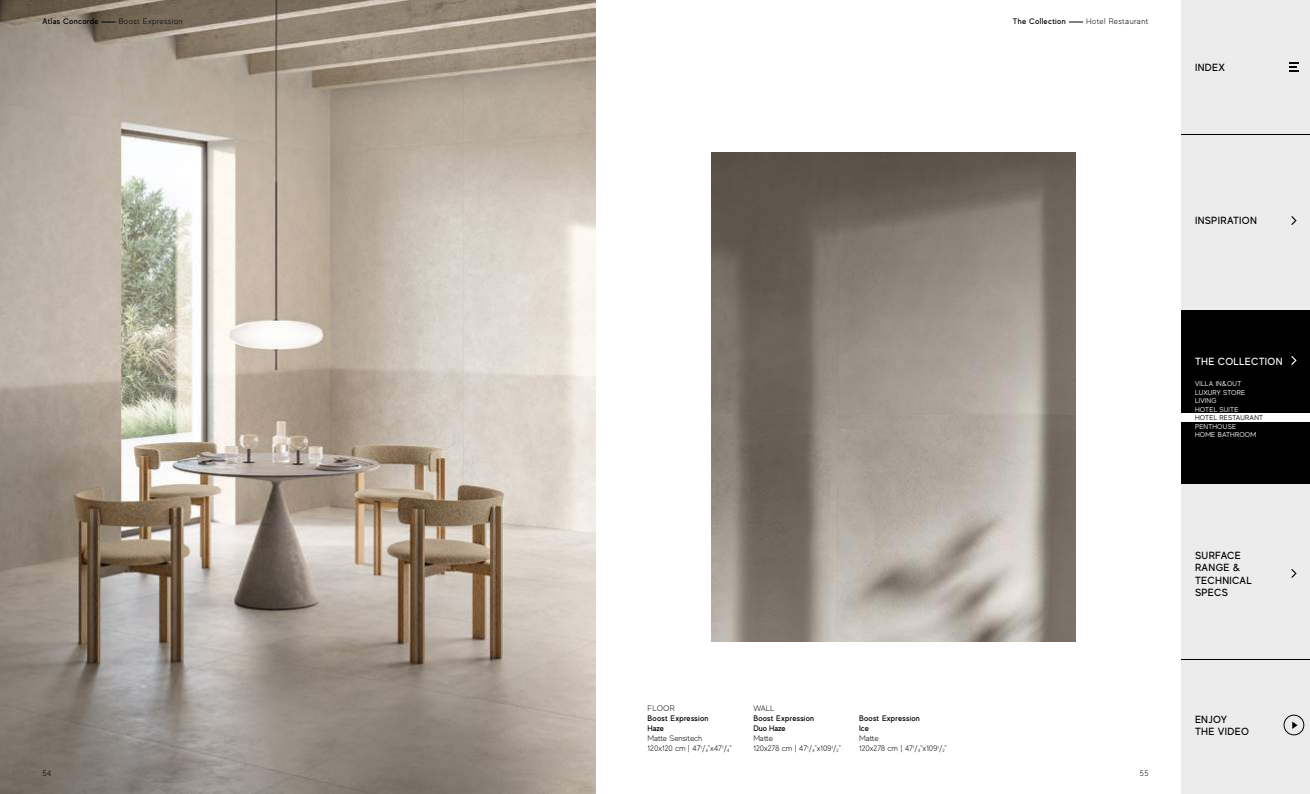
<style>
.page{position:relative;width:1310px;height:794px;background:#fff}
.page>*{position:absolute;margin:0;border:0;box-sizing:border-box;transform-origin:0 0}
.t1{font:500 10.4px/12.4px "MADE Evolve Sans";letter-spacing:.03em;color:#000}
.t2{font:500 10.4px "MADE Evolve Sans";letter-spacing:.03em;color:#fff}
.t3{font:300 8px/10px "MADE Evolve Sans";color:#000}
.t4{font:500 8px/10px "MADE Evolve Sans";letter-spacing:.03em;color:#000}
.t5{font:300 8px "MADE Evolve Sans";letter-spacing:.04em;color:#000}
.t6{font:300 8px "MADE Evolve Sans";letter-spacing:.05em;color:#000}
.t7{font:500 8px "MADE Evolve Sans";letter-spacing:.05em;color:#000}
.t8{font:7px/8.4px "MADE Evolve Sans";letter-spacing:.03em;color:#fff}
.t9{font:7px "MADE Evolve Sans";letter-spacing:.03em;color:#000}
</style>
<div class="page">
<img style="left:711px;top:152px;width:364px;height:490px">
<img style="left:0;top:0;width:595px;height:794px">
<div style="left:1181px;top:0;width:129px;height:794px;background:#ececec"></div>
<svg style="left:1289px;top:62px;width:9px;height:9px"></svg>
<svg style="left:1291px;top:569px;width:5px;height:9px"></svg>
<div style="left:1283px;top:714px;width:21px;height:21px;border:1px solid #000;border-radius:50%"></div>
<svg style="left:1292px;top:721px;width:5px;height:8px"></svg>
<svg style="left:1291px;top:216px;width:5px;height:9px"></svg>
<hr style="left:1181px;top:134px;width:129px;height:1px;background:#000">
<hr style="left:1181px;top:659px;width:129px;height:1px;background:#000">
<hr style="left:1181px;top:483px;width:129px;height:1px;background:#000">
<div style="left:1181px;top:310px;width:129px;height:173px;background:#000"></div>
<svg style="left:1291px;top:356px;width:5px;height:9px"></svg>
<div style="left:1181px;top:413px;width:129px;height:9px;background:#fff"></div>
<svg style="left:101px;top:22px;width:15px;height:1px"></svg>
<svg style="left:1069px;top:22px;width:14px;height:1px"></svg>
<p class="t4" style="left:43px;top:16px;width:57px">Atlas Concorde</p>
<p class="t5" style="left:119px;top:17px;width:65px">Boost Expression</p>
<p class="t7" style="left:1013px;top:16px;width:55px">The Collection</p>
<p class="t6" style="left:1086px;top:17px;width:64px">Hotel Restaurant</p>
<h1 class="t1" style="left:1195px;top:61px;width:31px">INDEX</h1>
<p class="t3" style="left:42px;top:767px;width:10px">54</p>
<p class="t3" style="left:647px;top:703px;width:29px">FLOOR</p>
<p class="t4" style="left:647px;top:713px;width:62px">Boost Expression<br>Haze</p>
<p class="t3" style="left:647px;top:733px;width:86px">Matte Sensitech<br>120x120 cm | 47<sup>1</sup>/<sub>4</sub>"x47<sup>1</sup>/<sub>4</sub>"</p>
<p class="t3" style="left:753px;top:703px;width:22px">WALL</p>
<p class="t4" style="left:753px;top:713px;width:62px">Boost Expression<br>Duo Haze</p>
<p class="t3" style="left:753px;top:733px;width:89px">Matte<br>120x278 cm | 47<sup>1</sup>/<sub>4</sub>"x109<sup>1</sup>/<sub>2</sub>"</p>
<p class="t4" style="left:859px;top:713px;width:62px">Boost Expression<br>Ice</p>
<p class="t3" style="left:859px;top:733px;width:89px">Matte<br>120x278 cm | 47<sup>1</sup>/<sub>4</sub>"x109<sup>1</sup>/<sub>2</sub>"</p>
<h1 class="t1" style="left:1195px;top:214px;width:63px">INSPIRATION</h1>
<h1 class="t2" style="left:1195px;top:355px;width:89px">THE COLLECTION</h1>
<p class="t8" style="left:1195px;top:380px;width:52px">VILLA IN&amp;OUT<br>LUXURY STORE<br>LIVING<br>HOTEL SUITE</p>
<p class="t9" style="left:1195px;top:413px;width:69px">HOTEL RESTAURANT</p>
<p class="t8" style="left:1195px;top:422px;width:63px">PENTHOUSE<br>HOME BATHROOM</p>
<h1 class="t1" style="left:1195px;top:548px;width:58px">SURFACE<br>RANGE &amp;<br>TECHNICAL<br>SPECS</h1>
<p class="t3" style="left:1140px;top:767px;width:10px">55</p>
<h1 class="t1" style="left:1195px;top:712px;width:56px">ENJOY<br>THE VIDEO</h1>
</div>
